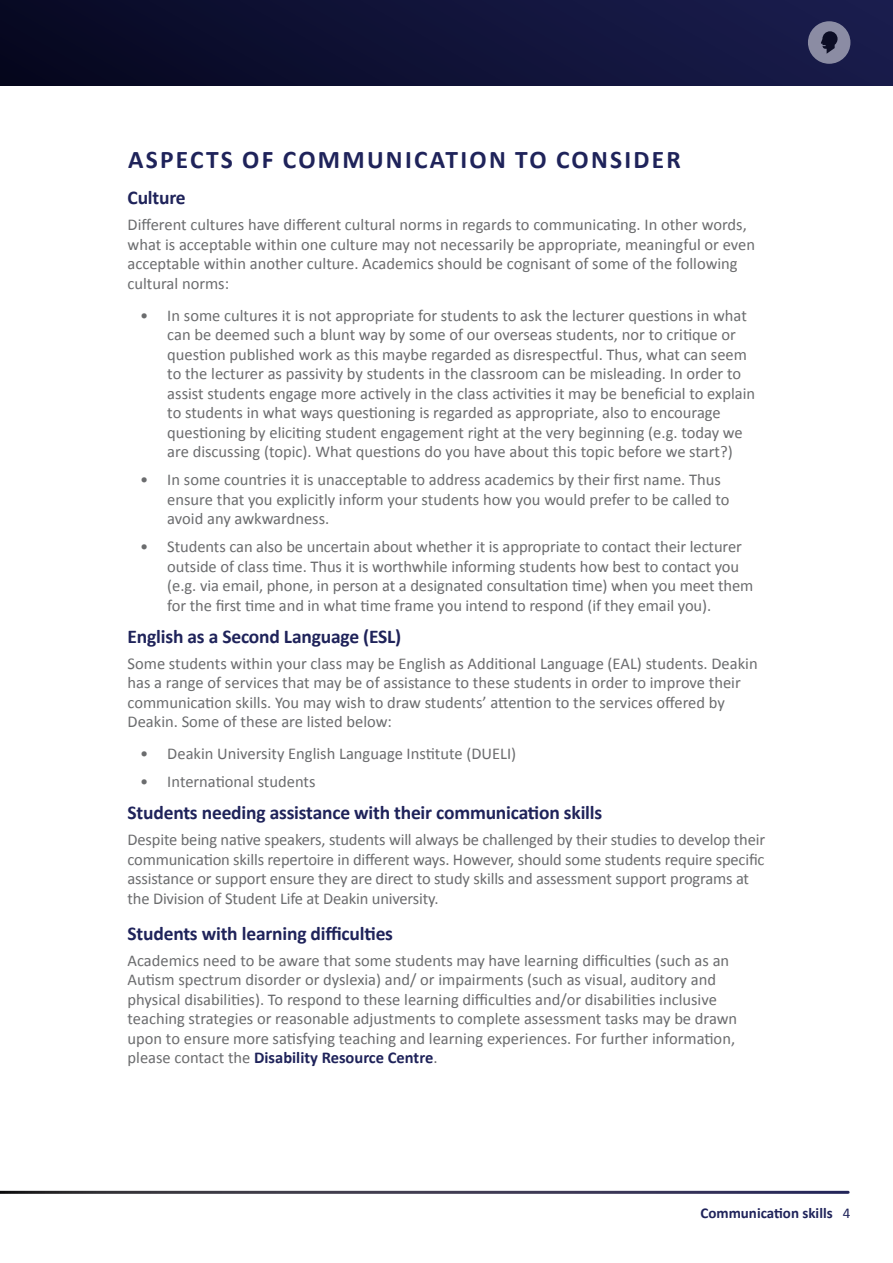
<style>
.page{position:relative;width:893px;height:1263px;background:#fff}
.page>*{position:absolute;margin:0;border:0;box-sizing:border-box;transform-origin:0 0}
.t1{font:700 25.5px "Calibri";letter-spacing:.09em;color:#1f235a}
.t2{font:700 19.5px "Calibri";letter-spacing:-.01em;color:#1f235a}
.BODY{font:16.5px/19.5px "Calibri";color:#6b6c6e}
.t3{font:700 15px "Calibri";color:#1f235a}
.s1{font-weight:700;color:#1f235a}
.s2{font-weight:400}
</style>
<div class="page">
<div style="left:0;top:0;width:893px;height:85px;background:linear-gradient(to right,#070821,#1a1d4e)"></div>
<div style="left:808px;top:21px;width:42px;height:43px;background:#8b8ca3;border-radius:50%"></div>
<svg style="left:821px;top:31px;width:16px;height:23px"></svg>
<h1 class="t1" style="left:128px;top:143px;width:554px">ASPECTS OF COMMUNICATION TO CONSIDER</h1>
<h2 class="t2" style="left:128px;top:185px;width:60px">Culture</h2>
<p class="BODY" style="left:128px;top:215px;width:629px">Different cultures have different cultural norms in regards to communicating. In other words, what is acceptable within one culture may not necessarily be appropriate, meaningful or even acceptable within another culture. Academics should be cognisant of some of the following cultural norms:</p>
<p class="BODY" style="left:167px;top:306px;width:589px;text-indent:-27px">• In some cultures it is not appropriate for students to ask the lecturer questions in what can be deemed such a blunt way by some of our overseas students, nor to critique or question published work as this maybe regarded as disrespectful. Thus, what can seem to the lecturer as passivity by students in the classroom can be misleading. In order to assist students engage more actively in the class activities it may be beneficial to explain to students in what ways questioning is regarded as appropriate, also to encourage questioning by eliciting student engagement right at the very beginning (e.g. today we are discussing (topic). What questions do you have about this topic before we start?)</p>
<p class="BODY" style="left:167px;top:470px;width:564px;text-indent:-27px">• In some countries it is unacceptable to address academics by their first name. Thus ensure that you explicitly inform your students how you would prefer to be called to avoid any awkwardness.</p>
<p class="BODY" style="left:167px;top:537px;width:588px;text-indent:-27px">• Students can also be uncertain about whether it is appropriate to contact their lecturer outside of class time. Thus it is worthwhile informing students how best to contact you (e.g. via email, phone, in person at a designated consultation time) when you meet them for the first time and in what time frame you intend to respond (if they email you).</p>
<h2 class="t2" style="left:128px;top:624px;width:275px">English as a Second Language (ESL)</h2>
<p class="BODY" style="left:128px;top:653px;width:632px">Some students within your class may be English as Additional Language (EAL) students. Deakin has a range of services that may be of assistance to these students in order to improve their communication skills. You may wish to draw students’ attention to the services offered by Deakin. Some of these are listed below:</p>
<p class="BODY" style="left:140px;top:744px;width:377px">• Deakin University English Language Institute (DUELI)</p>
<p class="BODY" style="left:140px;top:772px;width:177px">• International students</p>
<h2 class="t2" style="left:128px;top:800px;width:476px">Students needing assistance with their communication skills</h2>
<p class="BODY" style="left:128px;top:830px;width:639px">Despite being native speakers, students will always be challenged by their studies to develop their communication skills repertoire in different ways. However, should some students require specific assistance or support ensure they are direct to study skills and assessment support programs at the Division of Student Life at Deakin university.</p>
<h2 class="t2" style="left:128px;top:921px;width:267px">Students with learning difficulties</h2>
<p class="BODY" style="left:128px;top:950px;width:611px">Academics need to be aware that some students may have learning difficulties (such as an Autism spectrum disorder or dyslexia) and/ or impairments (such as visual, auditory and physical disabilities). To respond to these learning difficulties and/or disabilities inclusive teaching strategies or reasonable adjustments to complete assessment tasks may be drawn upon to ensure more satisfying teaching and learning experiences. For further information, please contact the <span class="s1">Disability Resource Centre</span>.</p>
<p class="t3" style="left:700px;top:1203px;width:151px">Communication skills <span class="s2">4</span></p>
</div>
